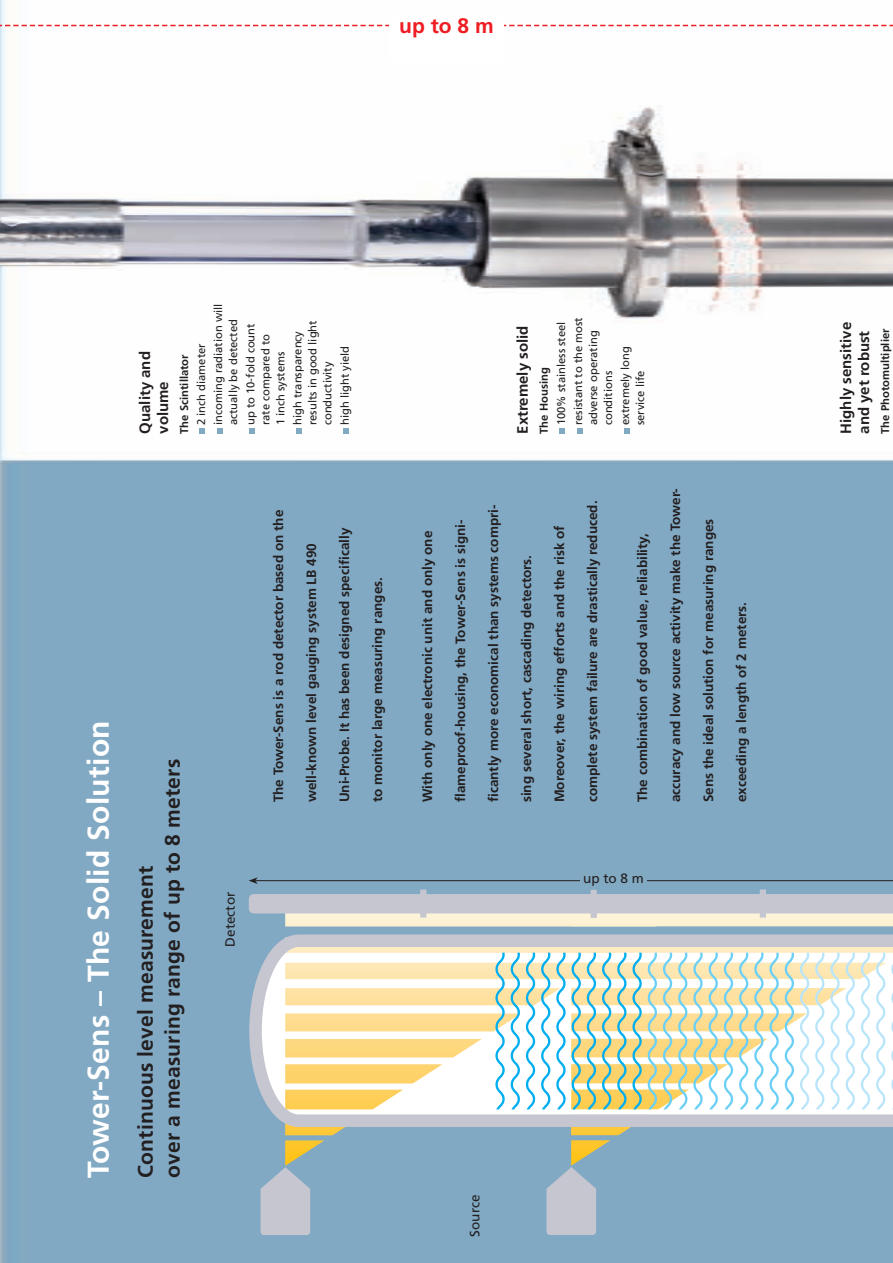
<style>
.page{position:relative;width:893px;height:1263px;background:#fff}
.page>*{position:absolute;margin:0;border:0;box-sizing:border-box;transform-origin:0 0}
.t1{font:700 30px "Frutiger LT Std";letter-spacing:.01em;color:#fff}
.t2{font:700 21px/27px "Frutiger LT Std";letter-spacing:.01em;color:#231f20}
.t3{font:700 21px "Frutiger LT Std";color:#ee1d23}
.t4{font:700 15px/18px "Frutiger LT Std";color:#231f20}
.t5{font:700 13.5px "Frutiger LT Std";color:#231f20}
.t6{font:13.5px "Frutiger LT Std";color:#231f20}
.t7{font:11.25px/15px "Frutiger LT Std";color:#231f20}
.t8{font:700 11.25px "Frutiger LT Std";color:#231f20}
</style>
<div class="page">
<img style="left:0;top:0;width:893px;height:1263px">
<svg style="left:200px;top:428px;width:5px;height:6px"></svg>
<svg style="left:217px;top:428px;width:5px;height:6px"></svg>
<svg style="left:249px;top:428px;width:5px;height:6px"></svg>
<svg style="left:296px;top:428px;width:6px;height:6px"></svg>
<svg style="left:343px;top:428px;width:6px;height:6px"></svg>
<svg style="left:560px;top:428px;width:5px;height:6px"></svg>
<svg style="left:577px;top:428px;width:5px;height:6px"></svg>
<svg style="left:624px;top:428px;width:5px;height:6px"></svg>
<svg style="left:678px;top:918px;width:215px;height:248px;background:#99b7c6"></svg>
<svg style="left:546px;top:1167px;width:50px;height:68px;background:#b9c1cc"></svg>
<svg style="left:285px;top:918px;width:393px;height:248px;background:#a2b9bb"></svg>
<svg style="left:243px;top:928px;width:650px;height:205px"></svg>
<svg style="left:800px;top:953px;width:9px;height:156px"></svg>
<svg style="left:815px;top:953px;width:9px;height:156px"></svg>
<svg style="left:830px;top:953px;width:10px;height:156px"></svg>
<svg style="left:891px;top:953px;width:2px;height:156px"></svg>
<svg style="left:861px;top:953px;width:9px;height:156px"></svg>
<svg style="left:846px;top:953px;width:9px;height:156px"></svg>
<svg style="left:876px;top:953px;width:9px;height:156px"></svg>
<svg style="left:556px;top:953px;width:10px;height:156px"></svg>
<svg style="left:572px;top:953px;width:9px;height:156px"></svg>
<svg style="left:602px;top:953px;width:9px;height:156px"></svg>
<svg style="left:587px;top:953px;width:9px;height:156px"></svg>
<svg style="left:511px;top:953px;width:9px;height:156px"></svg>
<svg style="left:495px;top:953px;width:10px;height:156px"></svg>
<svg style="left:541px;top:953px;width:9px;height:156px"></svg>
<svg style="left:526px;top:953px;width:9px;height:156px"></svg>
<svg style="left:617px;top:953px;width:9px;height:156px"></svg>
<svg style="left:632px;top:953px;width:10px;height:156px"></svg>
<svg style="left:785px;top:953px;width:9px;height:156px"></svg>
<svg style="left:739px;top:953px;width:9px;height:156px"></svg>
<svg style="left:724px;top:953px;width:9px;height:156px"></svg>
<svg style="left:754px;top:953px;width:9px;height:156px"></svg>
<svg style="left:769px;top:953px;width:10px;height:156px"></svg>
<svg style="left:678px;top:953px;width:9px;height:156px"></svg>
<svg style="left:709px;top:953px;width:9px;height:156px"></svg>
<svg style="left:693px;top:953px;width:10px;height:156px"></svg>
<svg style="left:663px;top:953px;width:9px;height:156px"></svg>
<svg style="left:648px;top:953px;width:9px;height:156px"></svg>
<svg style="left:261px;top:1167px;width:49px;height:68px;background:#bac1cd"></svg>
<svg style="left:249px;top:877px;width:644px;height:41px;background:#adbbc7"></svg>
<div style="left:580px;top:872px;width:66px;height:14px;background:#81a9c1"></div>
<svg style="left:0;top:25px;width:893px;height:1px"></svg>
<div style="left:389px;top:17px;width:115px;height:46px;background:#fff"></div>
<h2 class="t3" style="left:399px;top:13px;width:96px">up to 8 m</h2>
<p class="t4" style="left:136px;top:434px;width:84px;rotate:-90deg">Quality and volume</p>
<p class="t8" style="left:177px;top:434px;width:81px;rotate:-90deg">The Scintillator</p>
<p class="t7" style="left:193px;top:425px;width:123px;line-height:17.1px;rotate:-90deg">2 inch diameter incoming radiation will</p>
<p class="t7" style="left:225px;top:425px;width:108px;line-height:17.1px;rotate:-90deg">actually be detected up to 10-fold count</p>
<p class="t7" style="left:290px;top:425px;width:107px;rotate:-90deg">high transparency results in good light conductivity</p>
<p class="t7" style="left:258px;top:425px;width:93px;rotate:-90deg">rate compared to<br>1 inch systems</p>
<p class="t7" style="left:337px;top:425px;width:81px;rotate:-90deg">high light yield</p>
<h1 class="t1" style="left:81px;top:1178px;width:459px;rotate:-90deg">Tower-Sens – The Solid Solution</h1>
<h2 class="t2" style="left:132px;top:1178px;width:420px;rotate:-90deg">Continuous level measurement<br>over a measuring range of up to 8 meters</h2>
<p class="t6" style="left:222px;top:946px;width:56px;rotate:-90deg">Detector</p>
<p class="t5" style="left:270px;top:802px;width:294px;rotate:-90deg">The Tower-Sens is a rod detector based on the</p>
<p class="t5" style="left:303px;top:802px;width:260px;rotate:-90deg">well-known level gauging system LB 490</p>
<p class="t5" style="left:336px;top:802px;width:276px;rotate:-90deg">Uni-Probe. It has been designed specifically</p>
<p class="t5" style="left:369px;top:802px;width:227px;rotate:-90deg">to monitor large measuring ranges.</p>
<p class="t4" style="left:514px;top:434px;width:110px;rotate:-90deg">Extremely solid</p>
<p class="t7" style="left:553px;top:425px;width:110px;line-height:17.1px;rotate:-90deg">100% stainless steel resistant to the most</p>
<p class="t7" style="left:586px;top:425px;width:97px;rotate:-90deg">adverse operating conditions</p>
<p class="t8" style="left:537px;top:434px;width:68px;rotate:-90deg">The Housing</p>
<p class="t7" style="left:618px;top:425px;width:80px;rotate:-90deg">extremely long service life</p>
<p class="t5" style="left:419px;top:802px;width:273px;rotate:-90deg">With only one electronic unit and only one</p>
<p class="t5" style="left:452px;top:802px;width:284px;rotate:-90deg">flameproof-housing, the Tower-Sens is signi-</p>
<p class="t5" style="left:485px;top:802px;width:299px;rotate:-90deg">ficantly more economical than systems compri-</p>
<p class="t5" style="left:518px;top:802px;width:249px;rotate:-90deg">sing several short, cascading detectors.</p>
<p class="t5" style="left:551px;top:802px;width:278px;rotate:-90deg">Moreover, the wiring efforts and the risk of</p>
<p class="t5" style="left:584px;top:802px;width:303px;rotate:-90deg">complete system failure are drastically reduced.</p>
<p class="t5" style="left:634px;top:802px;width:270px;rotate:-90deg">The combination of good value, reliability,</p>
<p class="t5" style="left:667px;top:802px;width:316px;rotate:-90deg">accuracy and low source activity make the Tower-</p>
<p class="t5" style="left:700px;top:802px;width:285px;rotate:-90deg">Sens the ideal solution for measuring ranges</p>
<p class="t5" style="left:733px;top:802px;width:202px;rotate:-90deg">exceeding a length of 2 meters.</p>
<p class="t6" style="left:583px;top:870px;width:62px">up to 8 m</p>
<p class="t6" style="left:467px;top:1236px;width:43px;rotate:-90deg">Source</p>
<p class="t4" style="left:837px;top:434px;width:113px;rotate:-90deg">Highly sensitive and yet robust</p>
<p class="t8" style="left:879px;top:434px;width:107px;rotate:-90deg">The Photomultiplier</p>
</div>
